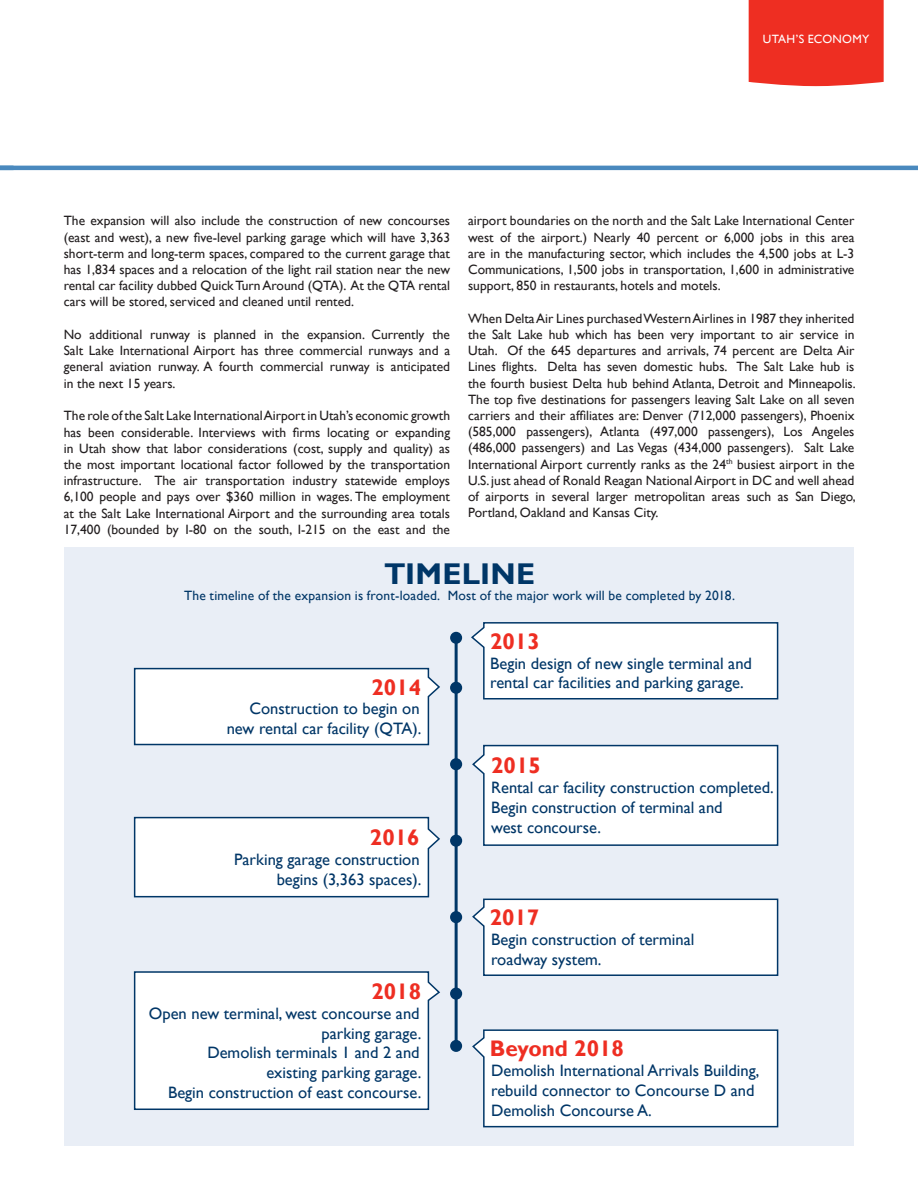
<style>
.page{position:relative;width:918px;height:1188px;background:#fff}
.page>*{position:absolute;margin:0;border:0;box-sizing:border-box;transform-origin:0 0}
.cwPUBLICATION{font:700 30px "Gill Sansfor CW";letter-spacing:.01em;color:#003667}
.cwHEADING_LEVEL5{font:700 22.5px "Gill Sansfor CW";color:#ee2e22}
.cwHEADING_LEVEL5-2{font:16.5px/19.8px "Gill Sansfor CW";color:#003667}
.cwHEADING_LEVEL5-3{font:13.5px/16.2px "Gill Sansfor CW";color:#231f20;text-align:justify}
.cwPUBLICATION-2{font:13.5px "Gill Sansfor CW";letter-spacing:.01em;color:#003667}
.cwRUNNING_HEADER{font:12px "Gill Sansfor CW";letter-spacing:.02em;color:#fff}
</style>
<div class="page">
<hr style="left:0;top:166px;width:918px;height:4px;background:#4a89be">
<div style="left:749px;top:0;width:135px;height:86px;background:#ee2e22"></div>
<div style="left:65px;top:548px;width:789px;height:598px;background:#e9eef6"></div>
<hr style="left:455px;top:638px;width:3px;height:408px;background:#003667">
<div style="left:450px;top:632px;width:12px;height:12px;background:#003667;border-radius:50%"></div>
<div style="left:450px;top:1040px;width:12px;height:12px;background:#003667;border-radius:50%"></div>
<div style="left:450px;top:682px;width:12px;height:12px;background:#003667;border-radius:50%"></div>
<div style="left:450px;top:758px;width:12px;height:12px;background:#003667;border-radius:50%"></div>
<div style="left:450px;top:835px;width:12px;height:12px;background:#003667;border-radius:50%"></div>
<div style="left:450px;top:911px;width:12px;height:12px;background:#003667;border-radius:50%"></div>
<div style="left:450px;top:988px;width:12px;height:12px;background:#003667;border-radius:50%"></div>
<svg style="left:471px;top:622px;width:308px;height:78px;background:#f1f4f7"></svg>
<svg style="left:472px;top:744px;width:307px;height:102px;background:#f4f6f8"></svg>
<svg style="left:472px;top:898px;width:307px;height:78px;background:#f2f4f7"></svg>
<svg style="left:472px;top:1029px;width:307px;height:99px;background:#f4f6f8"></svg>
<svg style="left:133px;top:667px;width:307px;height:79px;background:#f1f4f7"></svg>
<svg style="left:133px;top:816px;width:307px;height:82px;background:#f2f5f7"></svg>
<svg style="left:133px;top:971px;width:307px;height:139px;background:#f6f8f9"></svg>
<p class="cwRUNNING_HEADER" style="left:763px;top:31px;width:108px">UTAH’S ECONOMY</p>
<p class="cwHEADING_LEVEL5-3" style="left:64px;top:213px;width:388px">The expansion will also include the construction of new concourses (east and west), a new five-level parking garage which will have 3,363 short-term and long-term spaces, compared to the current garage that has 1,834 spaces and a relocation of the light rail station near the new rental car facility dubbed Quick Turn Around (QTA). At the QTA rental cars will be stored, serviced and cleaned until rented.</p>
<p class="cwHEADING_LEVEL5-3" style="left:64px;top:326px;width:388px">No additional runway is planned in the expansion. Currently the Salt Lake International Airport has three commercial runways and a general aviation runway. A fourth commercial runway is anticipated in the next 15 years.</p>
<p class="cwHEADING_LEVEL5-3" style="left:64px;top:408px;width:388px">The role of the Salt Lake International Airport in Utah’s economic growth has been considerable. Interviews with firms locating or expanding in Utah show that labor considerations (cost, supply and quality) as the most important locational factor followed by the transportation infrastructure. The air transportation industry statewide employs 6,100 people and pays over $360 million in wages. The employment at the Salt Lake International Airport and the surrounding area totals 17,400 (bounded by I-80 on the south, I-215 on the east and the</p>
<p class="cwHEADING_LEVEL5-3" style="left:468px;top:213px;width:388px">airport boundaries on the north and the Salt Lake International Center west of the airport.) Nearly 40 percent or 6,000 jobs in this area are in the manufacturing sector, which includes the 4,500 jobs at L-3<br>Communications, 1,500 jobs in transportation, 1,600 in administrative support, 850 in restaurants, hotels and motels.</p>
<p class="cwHEADING_LEVEL5-3" style="left:468px;top:310px;width:389px">When Delta Air Lines purchased Western Airlines in 1987 they inherited the Salt Lake hub which has been very important to air service in Utah. Of the 645 departures and arrivals, 74 percent are Delta Air Lines flights. Delta has seven domestic hubs. The Salt Lake hub is the fourth busiest Delta hub behind Atlanta, Detroit and Minneapolis.<br>The top five destinations for passengers leaving Salt Lake on all seven carriers and their affiliates are: Denver (712,000 passengers), Phoenix (585,000 passengers), Atlanta (497,000 passengers), Los Angeles (486,000 passengers) and Las Vegas (434,000 passengers). Salt Lake International Airport currently ranks as the 24<sup>th</sup> busiest airport in the U.S. just ahead of Ronald Reagan National Airport in DC and well ahead of airports in several larger metropolitan areas such as San Diego, Portland, Oakland and Kansas City.</p>
<p class="cwPUBLICATION" style="left:384px;top:553px;width:153px">TIMELINE</p>
<p class="cwPUBLICATION-2" style="left:184px;top:586px;width:552px">The timeline of the expansion is front-loaded. Most of the major work will be completed by 2018.</p>
<p class="cwHEADING_LEVEL5" style="left:490px;top:626px;width:51px">2013</p>
<p class="cwHEADING_LEVEL5-2" style="left:490px;top:653px;width:263px">Begin design of new single terminal and rental car facilities and parking garage.</p>
<p class="cwHEADING_LEVEL5" style="left:371px;top:672px;width:51px">2014</p>
<p class="cwHEADING_LEVEL5-2" style="left:227px;top:699px;width:196px;text-align:right">Construction to begin on new rental car facility (QTA).</p>
<p class="cwHEADING_LEVEL5" style="left:370px;top:822px;width:51px">2016</p>
<p class="cwHEADING_LEVEL5-2" style="left:234px;top:849px;width:189px;text-align:right">Parking garage construction begins (3,363 spaces).</p>
<p class="cwHEADING_LEVEL5" style="left:371px;top:976px;width:51px">2018</p>
<p class="cwHEADING_LEVEL5-2" style="left:149px;top:1003px;width:274px;text-align:right">Open new terminal, west concourse and parking garage.</p>
<p class="cwHEADING_LEVEL5-2" style="left:207px;top:1043px;width:215px;text-align:right">Demolish terminals 1 and 2 and existing parking garage.</p>
<p class="cwHEADING_LEVEL5-2" style="left:168px;top:1082px;width:255px">Begin construction of east concourse.</p>
<p class="cwHEADING_LEVEL5" style="left:491px;top:750px;width:51px">2015</p>
<p class="cwHEADING_LEVEL5-2" style="left:491px;top:778px;width:284px">Rental car facility construction completed.<br>Begin construction of terminal and<br>west concourse.</p>
<p class="cwHEADING_LEVEL5" style="left:490px;top:902px;width:51px">2017</p>
<p class="cwHEADING_LEVEL5-2" style="left:491px;top:929px;width:205px">Begin construction of terminal roadway system.</p>
<p class="cwHEADING_LEVEL5" style="left:490px;top:1034px;width:136px">Beyond 2018</p>
<p class="cwHEADING_LEVEL5-2" style="left:491px;top:1061px;width:270px">Demolish International Arrivals Building, rebuild connector to Concourse D and<br>Demolish Concourse A.</p>
</div>
